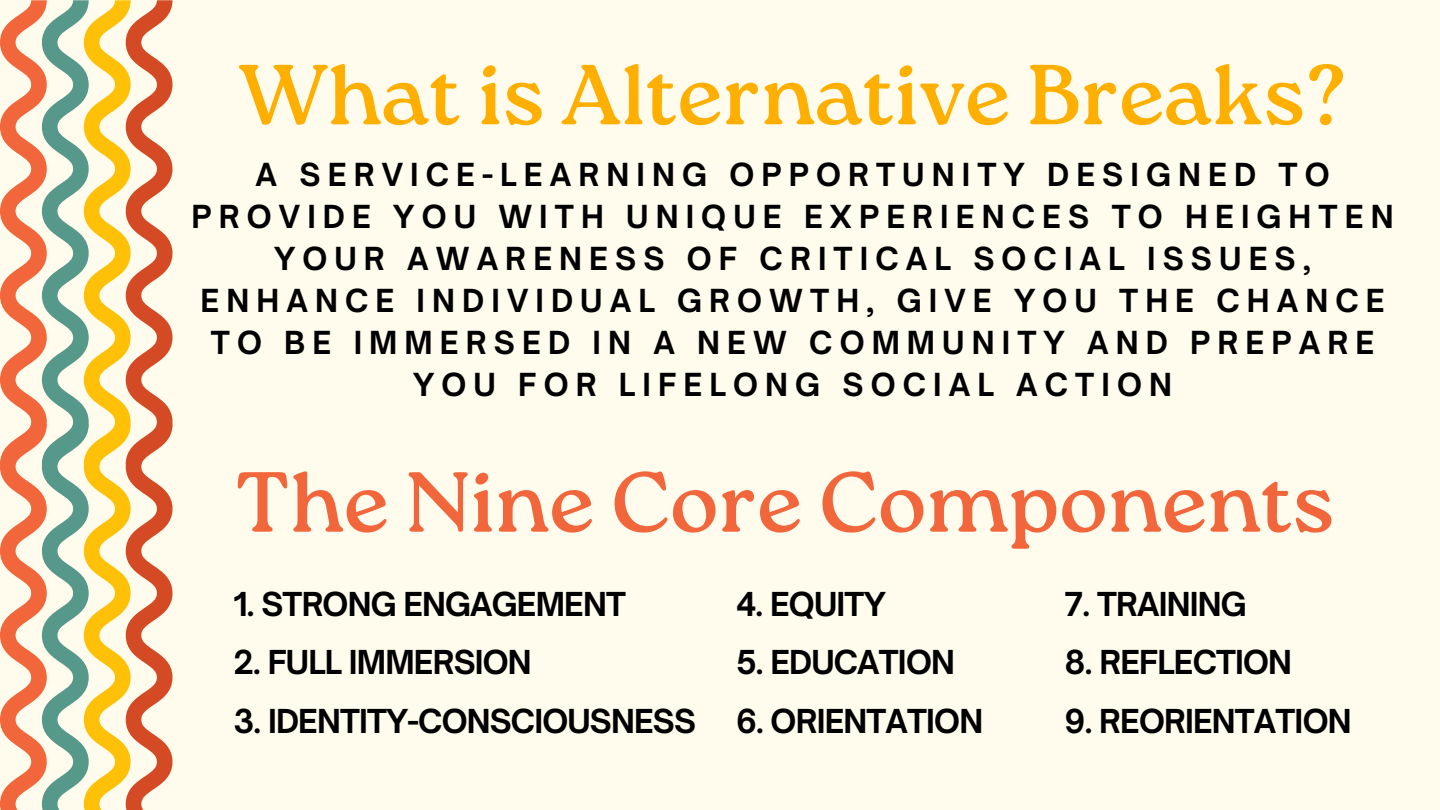
<style>
.page{position:relative;width:1440px;height:810px;background:#fffbed}
.page>*{position:absolute;margin:0;border:0;box-sizing:border-box;transform-origin:0 0}
.t1{font:85px "Roca One";color:#ffaf00}
.t2{font:85px "Roca One";color:#f2663c}
.t3{font:700 31.6px "Open Sauce One";letter-spacing:-.025em;color:#000}
.t4{font:700 30.4px/42px "Open Sauce One";letter-spacing:.235em;color:#000;text-align:center}
</style>
<div class="page">
<svg style="left:0;top:0;width:172px;height:810px"></svg>
<p class="t1" style="left:238px;top:45px;width:1110px">What is Alternative Breaks?</p>
<p class="t4" style="left:192px;top:154px;width:1204px">A SERVICE-LEARNING OPPORTUNITY DESIGNED TO PROVIDE YOU WITH UNIQUE EXPERIENCES TO HEIGHTEN YOUR AWARENESS OF CRITICAL SOCIAL ISSUES, ENHANCE INDIVIDUAL GROWTH, GIVE YOU THE CHANCE TO BE IMMERSED IN A NEW COMMUNITY AND PREPARE YOU FOR LIFELONG SOCIAL ACTION</p>
<h1 class="t2" style="left:235px;top:453px;width:1101px">The Nine Core Components</h1>
<p class="t3" style="left:233px;top:584px;width:394px">1. STRONG ENGAGEMENT</p>
<h1 class="t3" style="left:233px;top:643px;width:300px">2. FULL IMMERSION</h1>
<p class="t3" style="left:233px;top:701px;width:464px">3. IDENTITY-CONSCIOUSNESS</p>
<p class="t3" style="left:736px;top:584px;width:151px">4. EQUITY</p>
<p class="t3" style="left:736px;top:643px;width:220px">5. EDUCATION</p>
<p class="t3" style="left:736px;top:701px;width:249px">6. ORIENTATION</p>
<p class="t3" style="left:1065px;top:584px;width:184px">7. TRAINING</p>
<p class="t3" style="left:1065px;top:643px;width:229px">8. REFLECTION</p>
<p class="t3" style="left:1065px;top:701px;width:288px">9. REORIENTATION</p>
</div>
